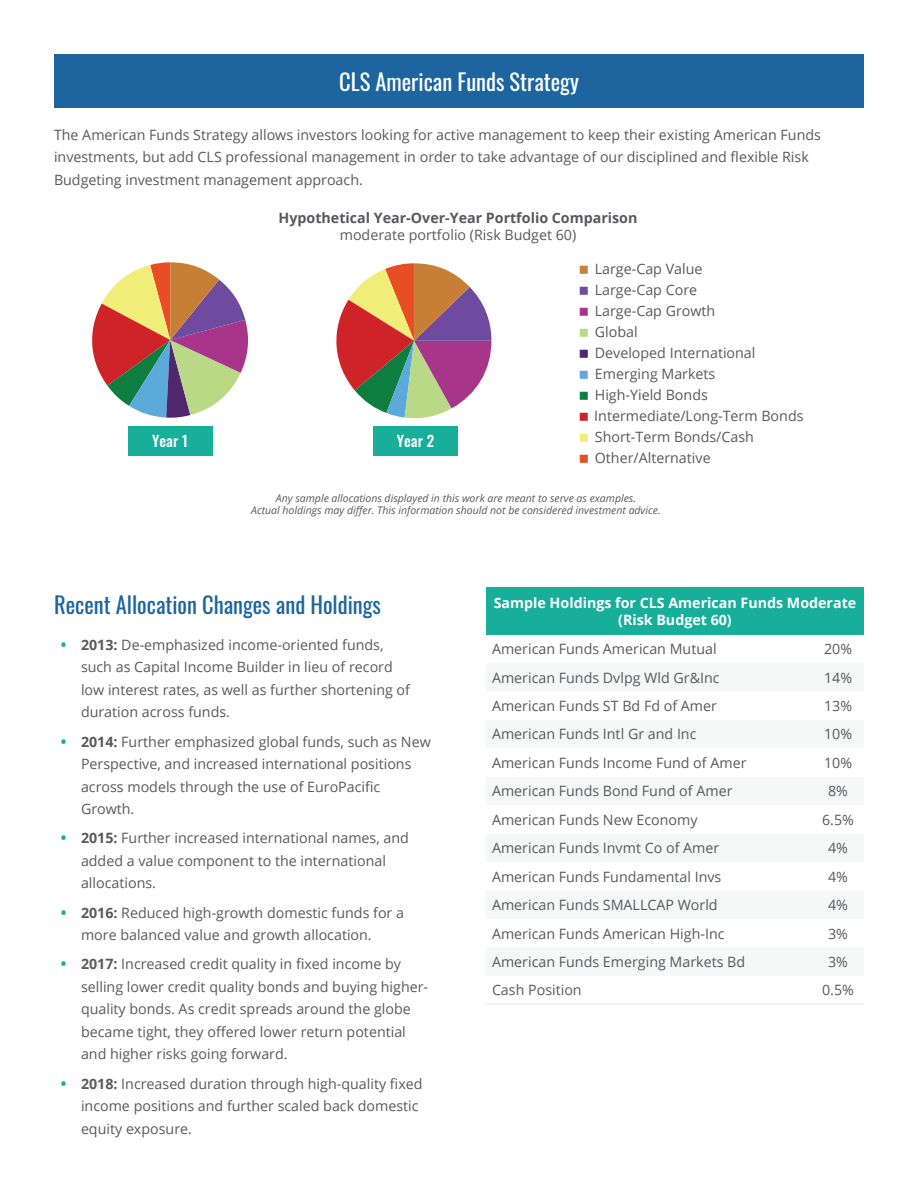
<style>
.page{position:relative;width:918px;height:1188px;background:#fff}
.page>*{position:absolute;margin:0;border:0;box-sizing:border-box;transform-origin:0 0}
.Subhead_1{font:22.5px "Oswald";color:#1d659e}
.Subhead_1-2{font:22.5px "Oswald";color:#fff}
.Body_Copy{font:500 15px "Oswald";color:#fff}
.Subhead_1-3{font:14.25px/22.5px "Open Sans";color:#58595c}
.Body_Copy-2{font:14.25px "Open Sans";color:#58595c}
.t1{font:700 14.25px/17.1px "Open Sans";color:#fff;text-align:center}
.Subhead_1-4{font:700 14.25px "Open Sans";color:#58595c}
.t2{font:italic 10.5px/12.6px "Open Sans";color:#58595c;text-align:center}
.s1{font-weight:700;font-size:15px;color:#17ae9a}
.s2{font-weight:700}
</style>
<div class="page">
<div style="left:486px;top:587px;width:378px;height:47px;background:#17ae9a"></div>
<hr style="left:486px;top:1003px;width:326px;height:2px;background:#f1f1f1">
<hr style="left:812px;top:1003px;width:52px;height:2px;background:#f1f1f1">
<div style="left:128px;top:426px;width:85px;height:30px;background:#17ae9a"></div>
<div style="left:373px;top:426px;width:85px;height:30px;background:#17ae9a"></div>
<svg style="left:92px;top:262px;width:156px;height:156px"></svg>
<svg style="left:336px;top:263px;width:155px;height:155px"></svg>
<div style="left:54px;top:54px;width:810px;height:54px;background:#1d659e"></div>
<p class="Subhead_1-2" style="left:339px;top:62px;width:241px">CLS American Funds Strategy</p>
<p class="Subhead_1-3" style="left:54px;top:123px;width:768px">The American Funds Strategy allows investors looking for active management to keep their existing American Funds investments, but add CLS professional management in order to take advantage of our disciplined and flexible Risk<br>Budgeting investment management approach.</p>
<p class="Subhead_1-4" style="left:279px;top:208px;width:360px">Hypothetical Year-Over-Year Portfolio Comparison</p>
<p class="Subhead_1-3" style="left:340px;top:224px;width:238px">moderate portfolio (Risk Budget 60)</p>
<p class="Body_Copy-2" style="left:595px;top:259px;width:109px">Large-Cap Value</p>
<p class="Body_Copy-2" style="left:595px;top:280px;width:104px">Large-Cap Core</p>
<p class="Body_Copy-2" style="left:595px;top:301px;width:122px">Large-Cap Growth</p>
<p class="Body_Copy-2" style="left:595px;top:322px;width:44px">Global</p>
<p class="Body_Copy-2" style="left:595px;top:343px;width:162px">Developed International</p>
<p class="Body_Copy-2" style="left:595px;top:364px;width:122px">Emerging Markets</p>
<p class="Body_Copy-2" style="left:595px;top:385px;width:115px">High-Yield Bonds</p>
<p class="Body_Copy-2" style="left:594px;top:406px;width:211px">Intermediate/Long-Term Bonds</p>
<p class="Body_Copy-2" style="left:595px;top:427px;width:161px">Short-Term Bonds/Cash</p>
<p class="Body_Copy-2" style="left:595px;top:448px;width:117px">Other/Alternative</p>
<p class="t2" style="left:251px;top:491px;width:411px">Any sample allocations displayed in this work are meant to serve as examples.<br>Actual holdings may differ. This information should not be considered investment advice.</p>
<p class="Body_Copy" style="left:152px;top:427px;width:37px">Year 1</p>
<p class="Body_Copy" style="left:397px;top:427px;width:39px">Year 2</p>
<p class="Subhead_1" style="left:54px;top:585px;width:328px">Recent Allocation Changes and Holdings</p>
<p class="Subhead_1-3" style="left:81px;top:633px;width:331px;text-indent:-20px"><span class="s1">•</span> <span class="s2">2013:</span> De-emphasized income-oriented funds, such as Capital Income Builder in lieu of record low interest rates, as well as further shortening of duration across funds.</p>
<p class="Subhead_1-3" style="left:81px;top:730px;width:351px;text-indent:-20px"><span class="s1">•</span> <span class="s2">2014:</span> Further emphasized global funds, such as New Perspective, and increased international positions across models through the use of EuroPacific Growth.</p>
<p class="Subhead_1-3" style="left:81px;top:827px;width:330px;text-indent:-20px"><span class="s1">•</span> <span class="s2">2015:</span> Further increased international names, and added a value component to the international allocations.</p>
<p class="Subhead_1-3" style="left:81px;top:901px;width:325px;text-indent:-20px"><span class="s1">•</span> <span class="s2">2016:</span> Reduced high-growth domestic funds for a more balanced value and growth allocation.</p>
<p class="Subhead_1-3" style="left:81px;top:953px;width:349px;text-indent:-20px"><span class="s1">•</span> <span class="s2">2017:</span> Increased credit quality in fixed income by selling lower credit quality bonds and buying higher&shy;quality bonds. As credit spreads around the globe became tight, they offered lower return potential and higher risks going forward.</p>
<p class="Subhead_1-3" style="left:81px;top:1072px;width:343px;text-indent:-20px"><span class="s1">•</span> <span class="s2">2018:</span> Increased duration through high-quality fixed income positions and further scaled back domestic equity exposure.</p>
<p class="t1" style="left:494px;top:594px;width:364px">Sample Holdings for CLS American Funds Moderate (Risk Budget 60)</p>
<p class="Subhead_1-3" style="left:492px;top:637px;width:226px">American Funds American Mutual</p>
<p class="Subhead_1-3" style="left:824px;top:637px;width:30px">20%</p>
<p class="Subhead_1-3" style="left:492px;top:666px;width:229px">American Funds Dvlpg Wld Gr&amp;Inc</p>
<p class="Subhead_1-3" style="left:824px;top:666px;width:30px">14%</p>
<p class="Subhead_1-3" style="left:492px;top:694px;width:227px">American Funds ST Bd Fd of Amer</p>
<p class="Subhead_1-3" style="left:824px;top:694px;width:30px">13%</p>
<p class="Subhead_1-3" style="left:492px;top:723px;width:206px">American Funds Intl Gr and Inc</p>
<p class="Subhead_1-3" style="left:824px;top:723px;width:30px">10%</p>
<p class="Subhead_1-3" style="left:492px;top:751px;width:256px">American Funds Income Fund of Amer</p>
<p class="Subhead_1-3" style="left:824px;top:751px;width:30px">10%</p>
<p class="Subhead_1-3" style="left:492px;top:780px;width:242px">American Funds Bond Fund of Amer</p>
<p class="Subhead_1-3" style="left:828px;top:780px;width:21px">8%</p>
<p class="Subhead_1-3" style="left:492px;top:808px;width:207px">American Funds New Economy</p>
<p class="Subhead_1-3" style="left:822px;top:808px;width:33px">6.5%</p>
<p class="Subhead_1-3" style="left:492px;top:836px;width:229px">American Funds Invmt Co of Amer</p>
<p class="Subhead_1-3" style="left:828px;top:836px;width:21px">4%</p>
<p class="Subhead_1-3" style="left:492px;top:865px;width:231px">American Funds Fundamental Invs</p>
<p class="Subhead_1-3" style="left:828px;top:865px;width:21px">4%</p>
<p class="Subhead_1-3" style="left:492px;top:893px;width:227px">American Funds SMALLCAP World</p>
<p class="Subhead_1-3" style="left:828px;top:893px;width:21px">4%</p>
<p class="Subhead_1-3" style="left:492px;top:922px;width:234px">American Funds American High-Inc</p>
<p class="Subhead_1-3" style="left:828px;top:922px;width:21px">3%</p>
<p class="Subhead_1-3" style="left:492px;top:950px;width:255px">American Funds Emerging Markets Bd</p>
<p class="Subhead_1-3" style="left:828px;top:950px;width:21px">3%</p>
<p class="Subhead_1-3" style="left:492px;top:979px;width:91px">Cash Position</p>
<p class="Subhead_1-3" style="left:822px;top:979px;width:33px">0.5%</p>
</div>
